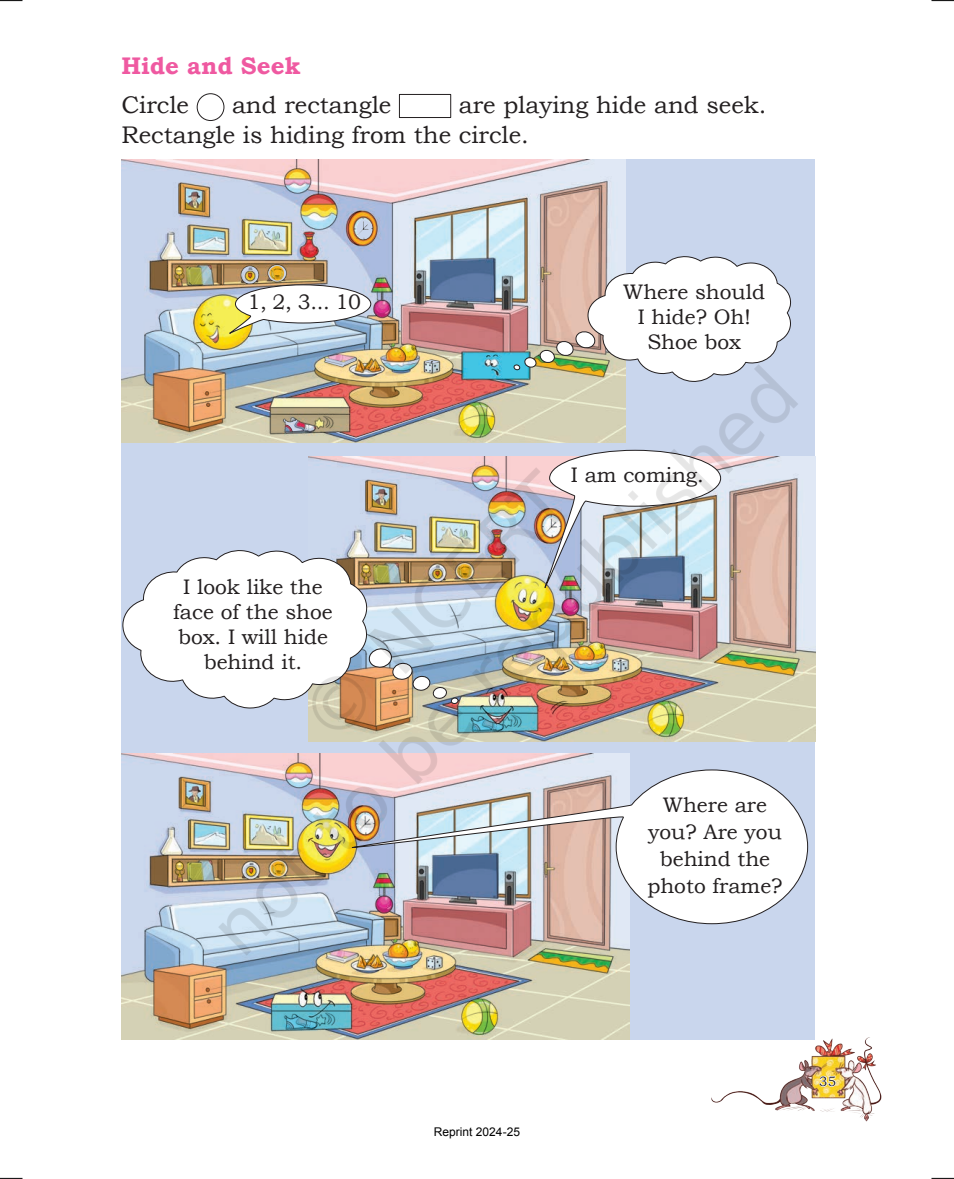
<style>
.page{position:relative;width:954px;height:1179px;background:#fff}
.page>*{position:absolute;margin:0;border:0;box-sizing:border-box;transform-origin:0 0}
.t1{font:24px/30px "Bookman Old Style";color:#231f20}
.t2{font:700 24px "Bookman Old Style";color:#ef59a1}
.t3{font:21px/25.2px "Bookman Old Style";color:#231f20;text-align:center}
.t4{font:13.5px "Bookman Old Style";color:#231f20}
.t5{font:12px "Arial";color:#000}
</style>
<div class="page">
<svg style="left:0;top:0;width:19px;height:1px"></svg>
<svg style="left:935px;top:0;width:19px;height:1px"></svg>
<svg style="left:0;top:1177px;width:22px;height:2px"></svg>
<svg style="left:932px;top:1177px;width:22px;height:2px"></svg>
<img style="left:19px;top:0;width:916px;height:1178px">
<img style="left:115px;top:290px;width:700px;height:699px">
<p class="t2" style="left:121px;top:49px;width:181px">Hide and Seek</p>
<p class="t1" style="left:121px;top:90px;width:69px">Circle</p>
<p class="t1" style="left:232px;top:90px;width:161px">and rectangle</p>
<p class="t1" style="left:121px;top:90px;width:646px;text-indent:337px">are playing hide and seek.<br>Rectangle is hiding from the circle.</p>
<p class="t3" style="left:247px;top:290px;width:115px">1, 2, 3... 10</p>
<p class="t3" style="left:173px;top:574px;width:161px">I look like the face of the shoe box. I will hide behind it.</p>
<p class="t3" style="left:623px;top:279px;width:143px">Where should<br>I hide? Oh!<br>Shoe box</p>
<p class="t3" style="left:571px;top:462px;width:135px">I am coming.</p>
<p class="t3" style="left:647px;top:791px;width:137px;line-height:27px">Where are you? Are you behind the photo frame?</p>
<p class="t5" style="left:434px;top:1123px;width:88px">Reprint 2024-25</p>
<p class="t4" style="left:819px;top:1072px;width:18px">35</p>
</div>
